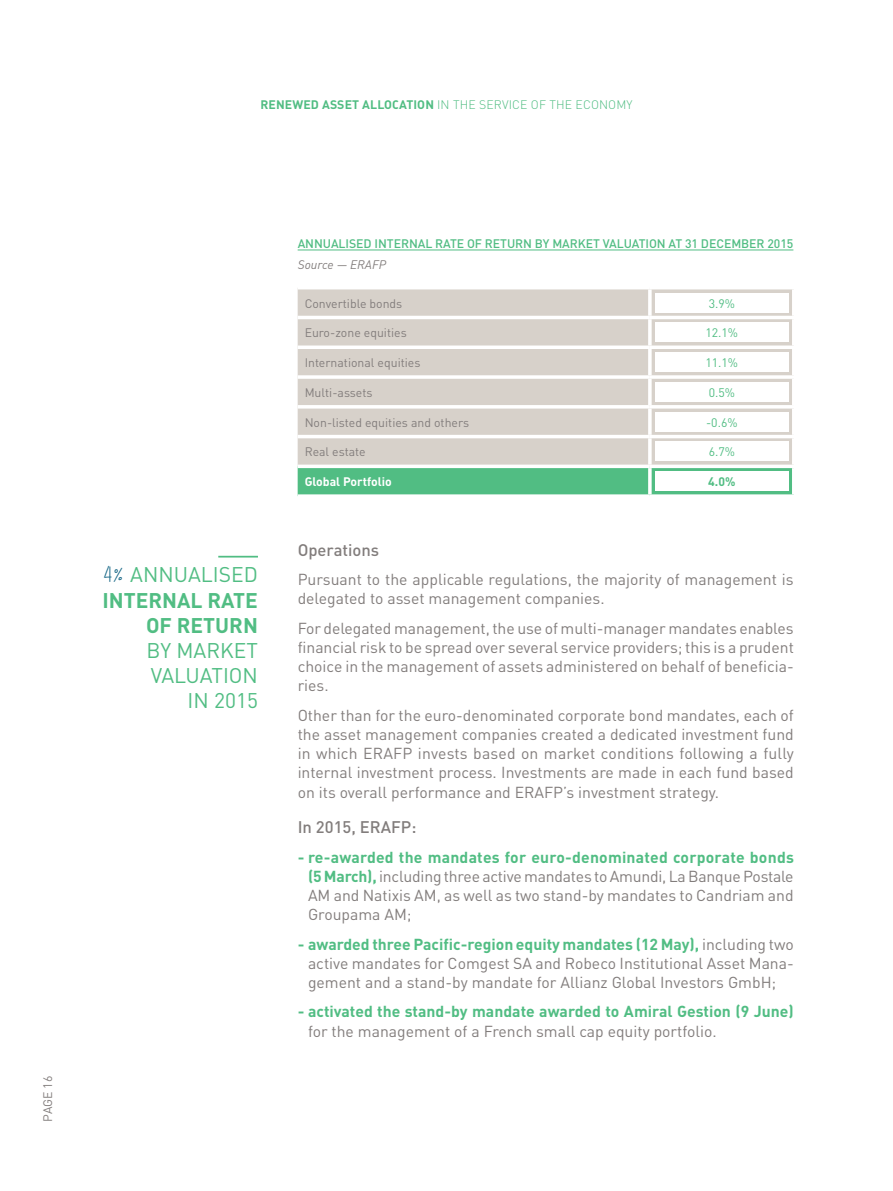
<style>
.page{position:relative;width:893px;height:1191px;background:#fff}
.page>*{position:absolute;margin:0;border:0;box-sizing:border-box;transform-origin:0 0}
.CHIFFRE_CLÉ{font:21px/25.2px "DIN";color:#51bd83;text-align:right}
.ST4{font:500 16.62px "DIN";color:#827d7c}
.TEXTE{font:15.75px/19.2px "DIN";color:#827d7c;text-align:justify}
.TEXTE-2{font:700 15.75px/19.2px "DIN";color:#51bd83}
.TEXTE_TABLEAU{font:12.25px "DIN";color:#827d7c}
.TITRE_GRAPHE{font:500 12.25px "DIN";letter-spacing:-.005em;color:#51bd83}
.ST1_RAPPEL{font:300 12.25px "DIN";letter-spacing:.01em;color:#51bd83}
.t1{font:12.25px "DIN";color:#51bd83}
.TEXTE_TABLEAU-2{font:700 12.25px "DIN";color:#fff}
.SOURCE_GRAPHE{font:italic 12.25px "DIN";color:#827d7c}
.t2{font:700 12.25px "DIN";color:#51bd83}
.s1{font-weight:700}
.s2{color:#186887}
.s3{font-weight:700;color:#51bd83}
.s4{font-weight:400;color:#827d7c}
</style>
<div class="page">
<hr style="left:298px;top:250px;width:495px;height:1px;background:#51bd83">
<div style="left:298px;top:289px;width:494px;height:175px;background:#d7d1ca"></div>
<div style="left:298px;top:468px;width:494px;height:26px;background:#51bd83"></div>
<hr style="left:298px;top:316px;width:352px;height:3px;background:#fff">
<hr style="left:650px;top:316px;width:145px;height:3px;background:#fff">
<svg style="left:298px;top:345px;width:352px;height:4px"></svg>
<svg style="left:650px;top:345px;width:144px;height:4px"></svg>
<hr style="left:298px;top:375px;width:352px;height:4px;background:#f9f8f7">
<svg style="left:650px;top:375px;width:143px;height:4px"></svg>
<hr style="left:298px;top:405px;width:352px;height:3px;background:#fff">
<hr style="left:650px;top:405px;width:145px;height:3px;background:#fff">
<hr style="left:298px;top:435px;width:352px;height:3px;background:#fff">
<hr style="left:650px;top:435px;width:145px;height:3px;background:#fff">
<svg style="left:298px;top:464px;width:352px;height:4px"></svg>
<svg style="left:650px;top:464px;width:144px;height:1px"></svg>
<svg style="left:298px;top:494px;width:352px;height:2px"></svg>
<svg style="left:650px;top:494px;width:144px;height:1px"></svg>
<hr style="left:648px;top:289px;width:4px;height:27px;background:#f9f8f7">
<hr style="left:648px;top:319px;width:4px;height:26px;background:#f9f8f7">
<svg style="left:648px;top:349px;width:4px;height:26px"></svg>
<svg style="left:648px;top:379px;width:4px;height:26px"></svg>
<hr style="left:648px;top:408px;width:4px;height:27px;background:#f9f8f7">
<hr style="left:648px;top:438px;width:4px;height:26px;background:#f9f8f7">
<svg style="left:648px;top:468px;width:4px;height:26px"></svg>
<div style="left:655px;top:293px;width:134px;height:19px;background:#fff"></div>
<div style="left:655px;top:322px;width:134px;height:20px;background:#fff"></div>
<div style="left:655px;top:352px;width:134px;height:20px;background:#fff"></div>
<div style="left:655px;top:382px;width:134px;height:20px;background:#fff"></div>
<div style="left:655px;top:412px;width:134px;height:19px;background:#fff"></div>
<div style="left:655px;top:441px;width:134px;height:20px;background:#fff"></div>
<div style="left:655px;top:471px;width:134px;height:20px;background:#fff"></div>
<hr style="left:218px;top:556px;width:40px;height:1px;background:#51bd83">
<p class="ST1_RAPPEL" style="left:260px;top:97px;width:374px"><span class="s1">RENEWED ASSET ALLOCATION</span> IN THE SERVICE OF THE ECONOMY</p>
<p class="TEXTE_TABLEAU" style="left:40px;top:1121px;width:47px;rotate:-90deg">PAGE 16</p>
<p class="CHIFFRE_CLÉ" style="left:102px;top:562px;width:157px"><span class="s2">✔</span> ANNUALISED<br><span class="s1">INTERNAL RATE<br>OF RETURN<br></span>BY MARKET<br>VALUATION<br>IN 2015</p>
<p class="TITRE_GRAPHE" style="left:298px;top:236px;width:497px">ANNUALISED INTERNAL RATE OF RETURN BY MARKET VALUATION AT 31 DECEMBER 2015</p>
<p class="SOURCE_GRAPHE" style="left:298px;top:257px;width:90px">Source — ERAFP</p>
<p class="TEXTE_TABLEAU" style="left:305px;top:295px;width:99px">Convertible bonds</p>
<p class="t1" style="left:709px;top:295px;width:28px">3.9%</p>
<p class="TEXTE_TABLEAU" style="left:305px;top:325px;width:104px">Euro-zone equities</p>
<p class="t1" style="left:705px;top:325px;width:34px">12.1%</p>
<p class="TEXTE_TABLEAU" style="left:305px;top:355px;width:117px">International equities</p>
<p class="t1" style="left:705px;top:355px;width:34px">11.1%</p>
<p class="TEXTE_TABLEAU" style="left:305px;top:385px;width:69px">Multi-assets</p>
<p class="t1" style="left:709px;top:385px;width:28px">0.5%</p>
<p class="TEXTE_TABLEAU" style="left:305px;top:414px;width:166px">Non-listed equities and others</p>
<p class="t1" style="left:706px;top:414px;width:33px">-0.6%</p>
<p class="TEXTE_TABLEAU" style="left:305px;top:444px;width:62px">Real estate</p>
<p class="t1" style="left:709px;top:444px;width:28px">6.7%</p>
<p class="TEXTE_TABLEAU-2" style="left:305px;top:474px;width:89px">Global Portfolio</p>
<p class="t2" style="left:708px;top:474px;width:29px">4.0%</p>
<p class="ST4" style="left:298px;top:539px;width:83px">Operations</p>
<p class="TEXTE" style="left:298px;top:569px;width:498px">Pursuant to the applicable regulations, the majority of management is delegated to asset management companies.</p>
<p class="TEXTE" style="left:298px;top:618px;width:498px">For delegated management, the use of multi-manager mandates enables financial risk to be spread over several service providers; this is a prudent choice in the management of assets administered on behalf of beneficia&shy;ries.</p>
<p class="TEXTE" style="left:298px;top:705px;width:498px">Other than for the euro-denominated corporate bond mandates, each of the asset management companies created a dedicated investment fund in which ERAFP invests based on market conditions following a fully internal investment process. Investments are made in each fund based on its overall performance and ERAFP’s investment strategy.</p>
<p class="ST4" style="left:298px;top:817px;width:120px">In 2015, ERAFP:</p>
<p class="TEXTE" style="left:308px;top:847px;width:487px;text-indent:-10px"><span class="s3">- re-awarded the mandates for euro-denominated corporate bonds (5 March),</span> including three active mandates to Amundi, La Banque Postale AM and Natixis AM, as well as two stand-by mandates to Candriam and Groupama AM;</p>
<p class="TEXTE" style="left:308px;top:934px;width:487px;text-indent:-10px"><span class="s3">- awarded three Pacific-region equity mandates (12 May),</span> including two active mandates for Comgest SA and Robeco Institutional Asset Mana&shy;gement and a stand-by mandate for Allianz Global Investors GmbH;</p>
<p class="TEXTE-2" style="left:308px;top:1001px;width:487px;text-indent:-10px">- activated the stand-by mandate awarded to Amiral Gestion (9 June) <span class="s4">for the management of a French small cap equity portfolio.</span></p>
</div>
